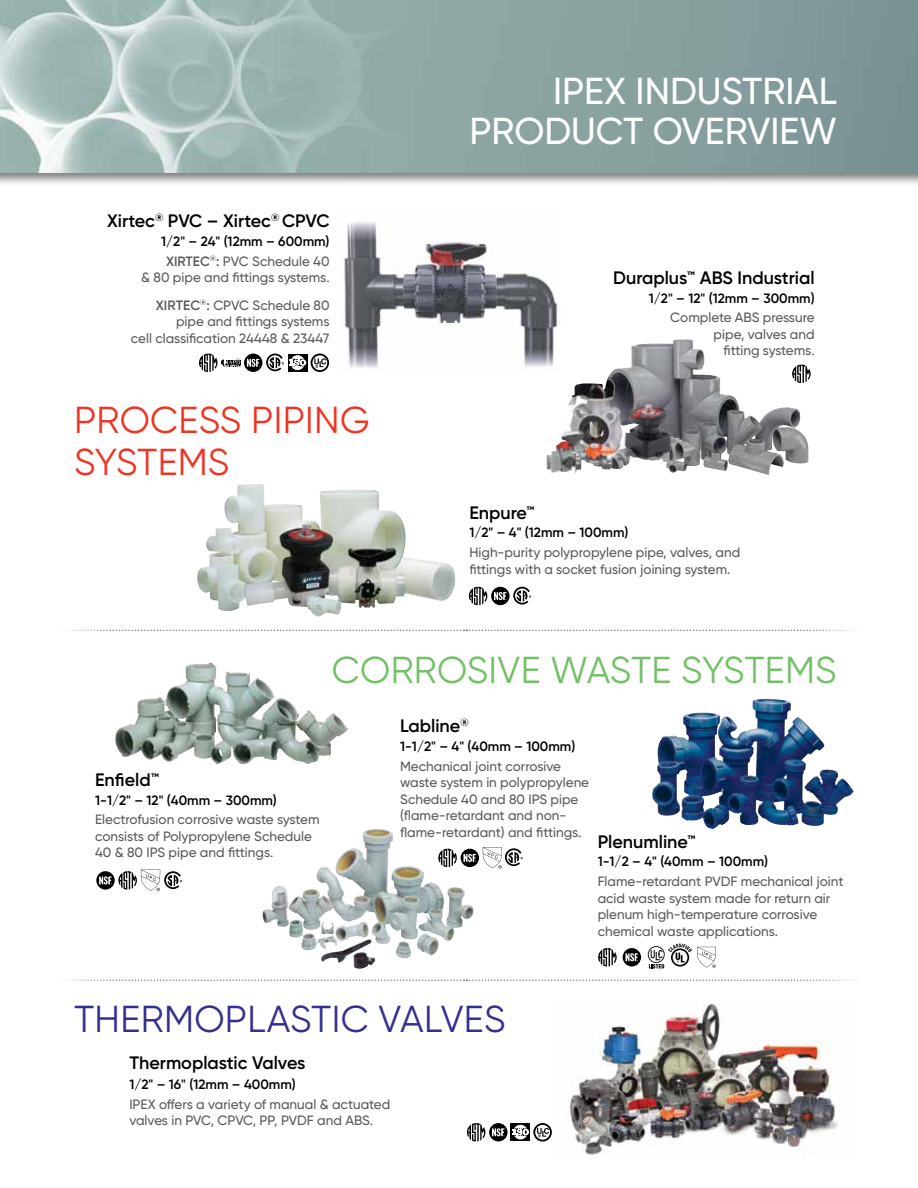
<style>
.page{position:relative;width:918px;height:1188px;background:#fff}
.page>*{position:absolute;margin:0;border:0;box-sizing:border-box;transform-origin:0 0}
.t1{font:500 37.5px/40.3px "Gilroy";color:#fff;text-align:right}
.t2{font:37.5px "Gilroy";letter-spacing:.005em;color:#73c167}
.t3{font:37.5px/42px "Gilroy";letter-spacing:.01em;color:#ee3524}
.t4{font:37.5px "Gilroy";letter-spacing:.01em;color:#333092}
.t5{font:600 18px "Gilroy";color:#000}
.t6{font:500 13.5px/16.5px "Gilroy";color:#58595b}
.t7{font:600 13.5px/19.8px "Gilroy";color:#000;text-align:center}
.s1{color:#58595b}
.s2{font-weight:500;color:#58595b}
.s3{font-weight:600}
</style>
<div class="page">
<div style="left:0;top:0;width:918px;height:187px;background:#000;opacity:.5"></div>
<img style="left:0;top:0;width:918px;height:173px">
<svg style="left:546px;top:339px;width:263px;height:136px"></svg>
<img style="left:547px;top:339px;width:135px;height:135px">
<svg style="left:199px;top:354px;width:130px;height:18px"></svg>
<img style="left:344px;top:222px;width:217px;height:152px">
<svg style="left:469px;top:587px;width:62px;height:18px"></svg>
<svg style="left:792px;top:365px;width:19px;height:18px"></svg>
<svg style="left:62px;top:630px;width:796px;height:1px"></svg>
<svg style="left:62px;top:980px;width:796px;height:1px"></svg>
<svg style="left:262px;top:829px;width:212px;height:140px"></svg>
<img style="left:288px;top:832px;width:91px;height:98px">
<img style="left:681px;top:698px;width:173px;height:131px">
<img style="left:652px;top:699px;width:111px;height:117px">
<svg style="left:623px;top:948px;width:18px;height:18px"></svg>
<svg style="left:598px;top:948px;width:19px;height:19px"></svg>
<img style="left:115px;top:662px;width:233px;height:103px">
<img style="left:570px;top:1003px;width:269px;height:152px">
<svg style="left:648px;top:944px;width:68px;height:25px"></svg>
<svg style="left:467px;top:1123px;width:85px;height:19px"></svg>
<svg style="left:96px;top:870px;width:86px;height:21px"></svg>
<svg style="left:438px;top:847px;width:85px;height:22px"></svg>
<img style="left:408px;top:558px;width:48px;height:43px">
<img style="left:197px;top:484px;width:211px;height:133px">
<h2 class="t5" style="left:107px;top:210px;width:224px">Xirtec<sup>®</sup> PVC – Xirtec<sup>®</sup> CPVC</h2>
<p class="t7" style="left:161px;top:231px;width:170px">1/2" – 24" (12mm – 600mm)<br><span class="s1">XIRTEC</span><sup>®</sup><span class="s1">:</span> <span class="s2">PVC Schedule 40</span></p>
<p class="t6" style="left:141px;top:264px;width:190px;line-height:27.3px;text-align:right">&amp; 80 pipe and fittings systems.<br><span class="s3">XIRTEC</span><sup>®</sup><span class="s3">:</span> CPVC Schedule 80</p>
<p class="t6" style="left:131px;top:313px;width:200px;text-align:right">pipe and fittings systems<br>cell classification 24448 &amp; 23447</p>
<h1 class="t3" style="left:74px;top:398px;width:297px">PROCESS PIPING<br>SYSTEMS</h1>
<h1 class="t1" style="left:469px;top:70px;width:369px">IPEX INDUSTRIAL<br>PRODUCT OVERVIEW</h1>
<h2 class="t5" style="left:613px;top:266px;width:203px">Duraplus™ ABS Industrial</h2>
<p class="t7" style="left:649px;top:288px;width:167px">1/2" – 12" (12mm – 300mm)</p>
<p class="t6" style="left:670px;top:309px;width:146px;text-align:right">Complete ABS pressure pipe, valves and<br>fitting systems.</p>
<h2 class="t5" style="left:469px;top:501px;width:67px">Enpure™</h2>
<p class="t7" style="left:469px;top:523px;width:161px">1/2" – 4" (12mm – 100mm)</p>
<p class="t6" style="left:469px;top:544px;width:272px">High-purity polypropylene pipe, valves, and fittings with a socket fusion joining system.</p>
<h2 class="t5" style="left:95px;top:768px;width:66px">Enfield™</h2>
<p class="t7" style="left:95px;top:790px;width:183px">1-1/2" – 12" (40mm – 300mm)</p>
<p class="t6" style="left:95px;top:811px;width:226px">Electrofusion corrosive waste system consists of Polypropylene Schedule<br>40 &amp; 80 IPS pipe and fittings.</p>
<h1 class="t2" style="left:332px;top:647px;width:506px">CORROSIVE WASTE SYSTEMS</h1>
<h2 class="t5" style="left:400px;top:715px;width:70px">Labline<sup>®</sup></h2>
<p class="t7" style="left:400px;top:736px;width:177px">1-1/2" – 4" (40mm – 100mm)</p>
<p class="t6" style="left:400px;top:758px;width:191px">Mechanical joint corrosive waste system in polypropylene<br>Schedule 40 and 80 IPS pipe (flame-retardant and non&shy;flame-retardant) and fittings.</p>
<h2 class="t5" style="left:598px;top:830px;width:100px">Plenumline™</h2>
<p class="t7" style="left:598px;top:852px;width:172px">1-1/2 – 4" (40mm – 100mm)</p>
<p class="t6" style="left:598px;top:873px;width:247px">Flame-retardant PVDF mechanical joint acid waste system made for return air plenum high-temperature corrosive chemical waste applications.</p>
<h1 class="t4" style="left:74px;top:996px;width:433px">THERMOPLASTIC VALVES</h1>
<h2 class="t5" style="left:129px;top:1051px;width:178px">Thermoplastic Valves</h2>
<p class="t7" style="left:129px;top:1074px;width:168px">1/2" – 16" (12mm – 400mm)</p>
<p class="t6" style="left:129px;top:1096px;width:263px">IPEX offers a variety of manual &amp; actuated valves in PVC, CPVC, PP, PVDF and ABS.</p>
</div>
